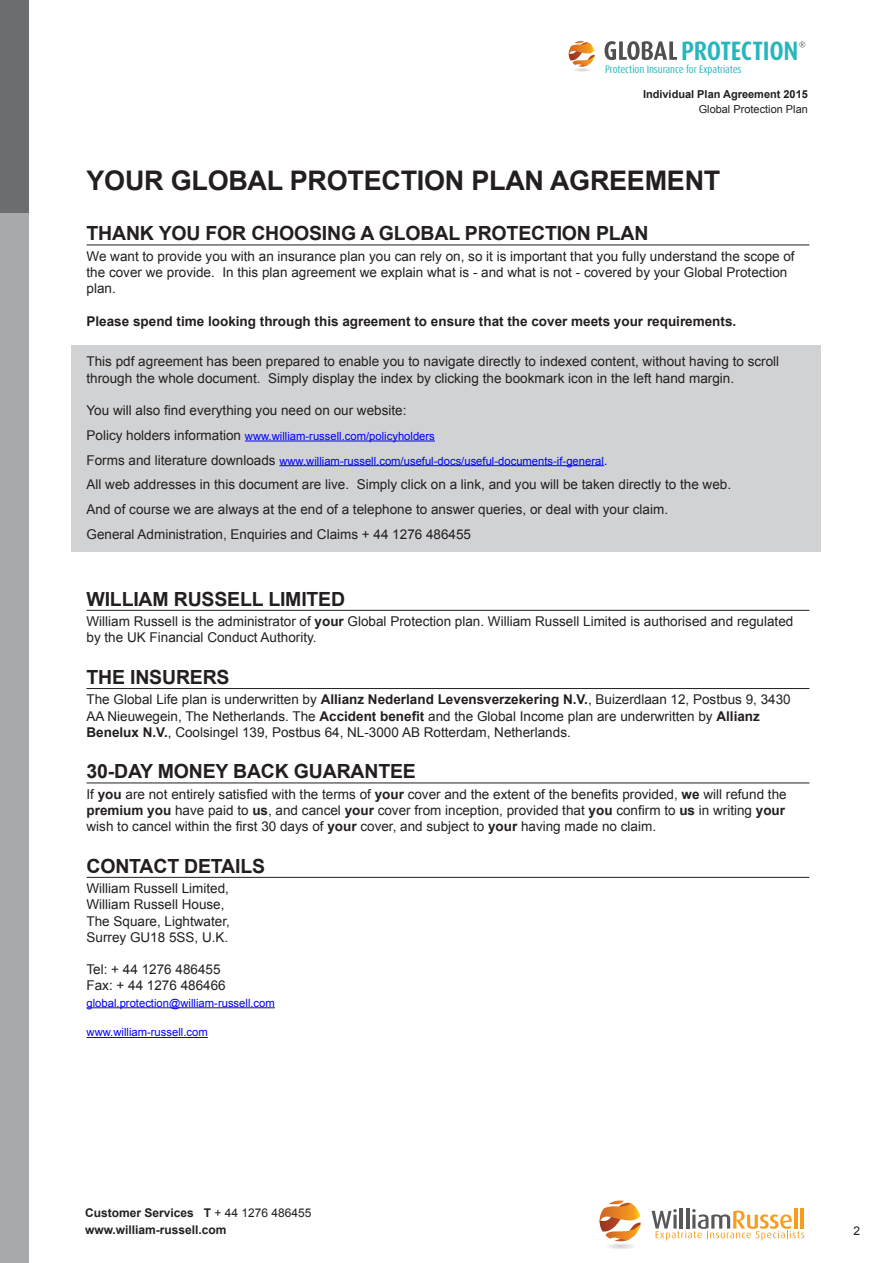
<style>
.page{position:relative;width:893px;height:1263px;background:#fff}
.page>*{position:absolute;margin:0;border:0;box-sizing:border-box;transform-origin:0 0}
.HEAD_main{font:700 27px "Arial";letter-spacing:-.01em;color:#231f20}
.t1{font:700 condensed 26.7px "Dax OT";letter-spacing:-.01em;color:#28b6bd}
.HEAD_main_underline{font:700 19.5px "Arial";letter-spacing:-.01em;color:#231f20}
.t2{font:13.5px/16.2px "Arial";color:#231f20}
.t3{font:700 13.5px "Arial";color:#231f20}
.t4{font:700 12px "Arial";color:#231f20}
.Glen_subhead{font:12px "Arial";color:#231f20}
.t5{font:11.25px "Arial";color:#00f}
.t6{font:condensed 10.95px "Dax OT";letter-spacing:-.01em;color:#28b6bd}
.t7{font:700 10.95px "Arial";color:#231f20}
.t8{font:10.95px "Arial";color:#231f20}
.s1{font-size:13.5px;color:#231f20}
.s2{font-size:13.5px}
.s3{font-weight:700}
.s4{font-weight:400}
</style>
<div class="page">
<svg style="left:799px;top:42px;width:6px;height:5px"></svg>
<svg style="left:605px;top:41px;width:72px;height:19px"></svg>
<svg style="left:569px;top:41px;width:26px;height:31px"></svg>
<div style="left:0;top:200px;width:29px;height:1063px;background:#a8a9ad"></div>
<div style="left:0;top:0;width:29px;height:213px;background:#6c6d70"></div>
<hr style="left:680px;top:1208px;width:3px;height:20px;background:#57585a">
<hr style="left:686px;top:1208px;width:3px;height:20px;background:#57585a">
<hr style="left:794px;top:1208px;width:3px;height:20px;background:#f89c1c">
<hr style="left:801px;top:1208px;width:3px;height:20px;background:#f89c1c">
<svg style="left:652px;top:1209px;width:152px;height:31px"></svg>
<svg style="left:600px;top:1200px;width:41px;height:49px"></svg>
<div style="left:72px;top:345px;width:749px;height:207px;background:#d1d2d4"></div>
<hr style="left:87px;top:245px;width:722px;height:1px;background:#231f20">
<hr style="left:245px;top:441px;width:190px;height:1px;background:#00f">
<hr style="left:279px;top:465px;width:325px;height:1px;background:#00f">
<hr style="left:87px;top:610px;width:722px;height:1px;background:#231f20">
<hr style="left:87px;top:688px;width:722px;height:1px;background:#231f20">
<hr style="left:87px;top:782px;width:722px;height:1px;background:#231f20">
<hr style="left:87px;top:877px;width:722px;height:1px;background:#231f20">
<hr style="left:87px;top:1007px;width:188px;height:1px;background:#231f20">
<hr style="left:87px;top:1037px;width:121px;height:1px;background:#231f20">
<h2 class="t1" style="left:681px;top:33px;width:119px">PROTECTION</h2>
<p class="t6" style="left:605px;top:63px;width:138px">Protection Insurance for Expatriates</p>
<p class="t7" style="left:643px;top:87px;width:166px">Individual Plan Agreement 2015</p>
<p class="t8" style="left:699px;top:102px;width:111px">Global Protection Plan</p>
<p class="HEAD_main" style="left:87px;top:162px;width:635px">YOUR GLOBAL PROTECTION PLAN AGREEMENT</p>
<p class="HEAD_main_underline" style="left:87px;top:221px;width:563px">THANK YOU FOR CHOOSING A GLOBAL PROTECTION PLAN</p>
<p class="t2" style="left:87px;top:248px;width:710px">We want to provide you with an insurance plan you can rely on, so it is important that you fully understand the scope of the cover we provide. In this plan agreement we explain what is - and what is not - covered by your Global Protection plan.</p>
<p class="t3" style="left:87px;top:312px;width:651px">Please spend time looking through this agreement to ensure that the cover meets your requirements.</p>
<p class="t2" style="left:87px;top:354px;width:694px">This pdf agreement has been prepared to enable you to navigate directly to indexed content, without having to scroll through the whole document. Simply display the index by clicking the bookmark icon in the left hand margin.</p>
<p class="t2" style="left:87px;top:402px;width:321px">You will also find everything you need on our website:</p>
<p class="t5" style="left:87px;top:428px;width:350px"><span class="s1">Policy holders information</span> www.william-russell.com/policyholders</p>
<p class="t5" style="left:87px;top:453px;width:523px"><span class="s1">Forms and literature downloads</span> www.william-russell.com/useful-docs/useful-documents-if-general<span class="s2">.</span></p>
<p class="t2" style="left:87px;top:476px;width:646px">All web addresses in this document are live. Simply click on a link, and you will be taken directly to the web.</p>
<p class="t2" style="left:87px;top:501px;width:583px">And of course we are always at the end of a telephone to answer queries, or deal with your claim.</p>
<p class="t2" style="left:87px;top:526px;width:386px">General Administration, Enquiries and Claims + 44 1276 486455</p>
<p class="HEAD_main_underline" style="left:87px;top:586px;width:260px">WILLIAM RUSSELL LIMITED</p>
<p class="t2" style="left:87px;top:613px;width:708px">William Russell is the administrator of <span class="s3">your</span> Global Protection plan. William Russell Limited is authorised and regulated by the UK Financial Conduct Authority.</p>
<p class="HEAD_main_underline" style="left:87px;top:664px;width:145px">THE INSURERS</p>
<p class="t2" style="left:87px;top:692px;width:706px">The Global Life plan is underwritten by <span class="s3">Allianz Nederland Levensverzekering N.V.</span>, Buizerdlaan 12, Postbus 9, 3430<br>AA Nieuwegein, The Netherlands. The <span class="s3">Accident benefit</span> and the Global Income plan are underwritten by <span class="s3">Allianz<br>Benelux N.V.</span>, Coolsingel 139, Postbus 64, NL-3000 AB Rotterdam, Netherlands.</p>
<p class="HEAD_main_underline" style="left:87px;top:759px;width:331px">30-DAY MONEY BACK GUARANTEE</p>
<p class="t2" style="left:87px;top:786px;width:702px;text-align:justify">If <span class="s3">you</span> are not entirely satisfied with the terms of <span class="s3">your</span> cover and the extent of the benefits provided, <span class="s3">we</span> will refund the <span class="s3">premium you</span> have paid to <span class="s3">us</span>, and cancel <span class="s3">your</span> cover from inception, provided that <span class="s3">you</span> confirm to <span class="s3">us</span> in writing <span class="s3">your </span>wish to cancel within the first 30 days of <span class="s3">your</span> cover, and subject to <span class="s3">your</span> having made no claim.</p>
<p class="HEAD_main_underline" style="left:87px;top:853px;width:180px">CONTACT DETAILS</p>
<p class="t2" style="left:87px;top:880px;width:144px">William Russell Limited,</p>
<p class="t2" style="left:87px;top:897px;width:140px">William Russell House,</p>
<p class="t2" style="left:87px;top:913px;width:145px">The Square, Lightwater,</p>
<p class="t2" style="left:87px;top:929px;width:143px">Surrey GU18 5SS, U.K.</p>
<p class="t2" style="left:87px;top:961px;width:135px">Tel: + 44 1276 486455</p>
<p class="t2" style="left:87px;top:978px;width:141px">Fax: + 44 1276 486466</p>
<p class="t5" style="left:87px;top:995px;width:190px">global.protection@william-russell.com</p>
<p class="t5" style="left:87px;top:1025px;width:123px">www.william-russell.com</p>
<p class="t4" style="left:85px;top:1205px;width:228px">Customer Services T <span class="s4">+ 44 1276 486455</span></p>
<p class="t4" style="left:85px;top:1221px;width:143px">www.william-russell.com</p>
<p class="Glen_subhead" style="left:853px;top:1223px;width:8px">2</p>
</div>
